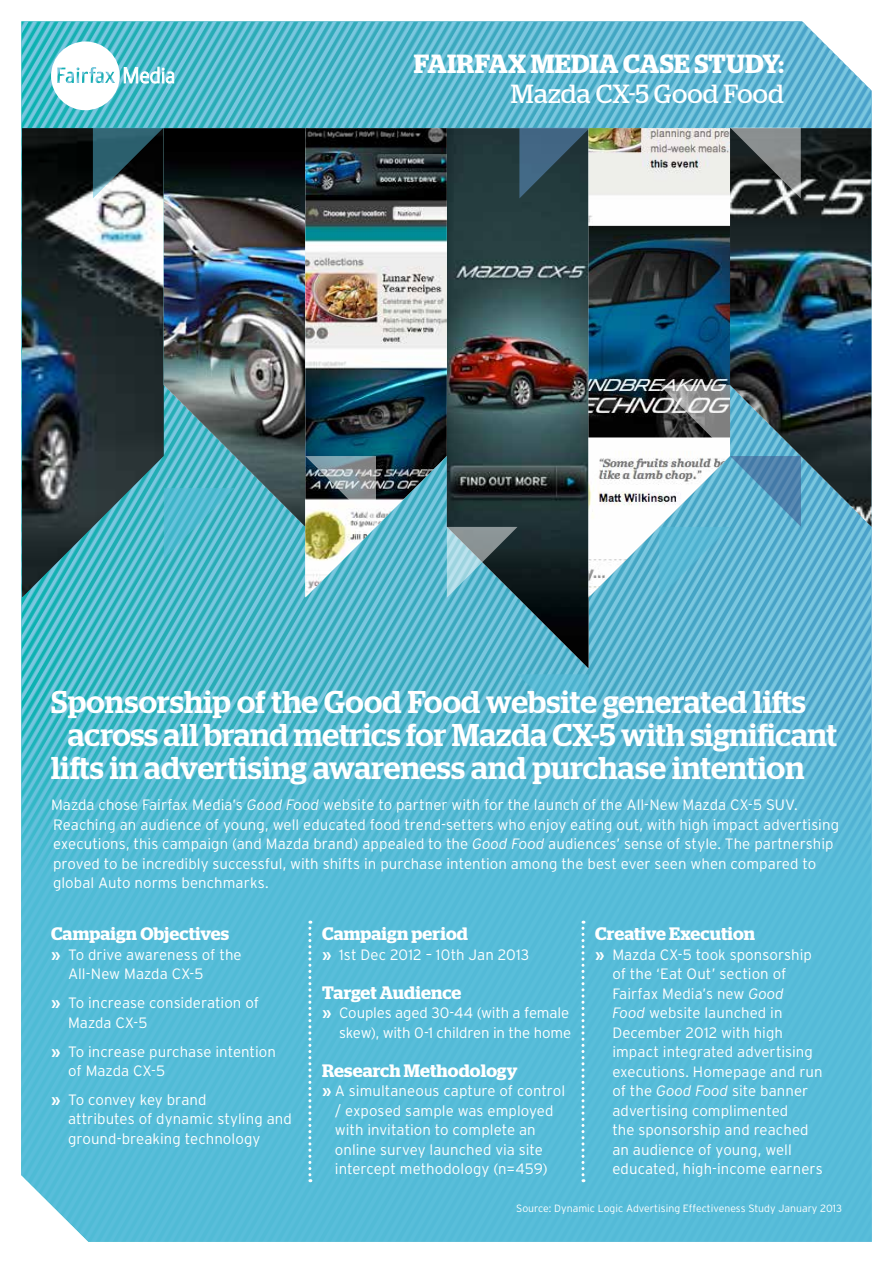
<style>
.page{position:relative;width:893px;height:1263px;background:#fff}
.page>*{position:absolute;margin:0;border:0;box-sizing:border-box;transform-origin:0 0}
.t1{font:500 31.5px "Stag";letter-spacing:.005em;color:#fff}
.t2{font:600 26.25px "Stag";letter-spacing:.01em;color:#fff}
.t3{font:26.25px "Stag";letter-spacing:.01em;color:#fff}
.t4{font:600 18px "Stag";letter-spacing:.01em;color:#fff}
.t5{font:300 15px/19.5px "Interstate";letter-spacing:.005em;color:#fff}
.t6{font:300 10.5px "Interstate";color:#fff}
.s1{font-style:italic}
.s2{font-weight:700}
</style>
<div class="page">
<img style="left:21px;top:21px;width:851px;height:667px">
<svg style="left:21px;top:688px;width:851px;height:554px;fill:#56bcd8"></svg>
<svg style="left:518px;top:674px;width:71px;height:71px"></svg>
<img style="left:22px;top:128px;width:142px;height:470px">
<img style="left:447px;top:128px;width:142px;height:540px">
<img style="left:164px;top:128px;width:141px;height:399px">
<img style="left:730px;top:128px;width:141px;height:399px">
<img style="left:588px;top:128px;width:142px;height:469px">
<svg style="left:308px;top:921px;width:3px;height:261px"></svg>
<svg style="left:581px;top:921px;width:3px;height:261px"></svg>
<img style="left:305px;top:128px;width:142px;height:469px">
<svg style="left:93px;top:128px;width:71px;height:70px"></svg>
<svg style="left:730px;top:128px;width:71px;height:70px"></svg>
<svg style="left:519px;top:128px;width:71px;height:70px"></svg>
<svg style="left:51px;top:41px;width:123px;height:69px"></svg>
<svg style="left:164px;top:488px;width:71px;height:71px"></svg>
<svg style="left:447px;top:527px;width:70px;height:71px"></svg>
<img style="left:305px;top:456px;width:71px;height:71px">
<svg style="left:659px;top:385px;width:142px;height:213px"></svg>
<h2 class="t2" style="left:414px;top:48px;width:372px">FAIRFAX MEDIA CASE STUDY:</h2>
<h2 class="t3" style="left:511px;top:78px;width:275px">Mazda CX-5 Good Food</h2>
<h1 class="t1" style="left:51px;top:683px;width:756px">Sponsorship of the Good Food website generated lifts</h1>
<h1 class="t1" style="left:68px;top:716px;width:771px">across all brand metrics for Mazda CX-5 with significant</h1>
<h1 class="t1" style="left:51px;top:749px;width:755px">lifts in advertising awareness and purchase intention</h1>
<p class="t5" style="left:51px;top:795px;width:789px">Mazda chose Fairfax Media’s <span class="s1">Good Food</span> website to partner with for the launch of the All-New Mazda CX-5 SUV.<br>Reaching an audience of young, well educated food trend-setters who enjoy eating out, with high impact advertising executions, this campaign (and Mazda brand) appealed to the <span class="s1">Good Food</span> audiences’ sense of style. The partnership proved to be incredibly successful, with shifts in purchase intention among the best ever seen when compared to global Auto norms benchmarks.</p>
<p class="t4" style="left:51px;top:923px;width:180px">Campaign Objectives</p>
<p class="t5" style="left:68px;top:945px;width:175px;text-indent:-17px"><span class="s2">»</span> To drive awareness of the<br>All-New Mazda CX-5</p>
<p class="t5" style="left:68px;top:993px;width:193px;text-indent:-17px"><span class="s2">»</span> To increase consideration of<br>Mazda CX-5</p>
<p class="t5" style="left:68px;top:1041px;width:209px;text-indent:-17px"><span class="s2">»</span> To increase purchase intention of Mazda CX-5</p>
<p class="t5" style="left:68px;top:1090px;width:225px;text-indent:-17px"><span class="s2">»</span> To convey key brand<br>attributes of dynamic styling and ground-breaking technology</p>
<p class="t4" style="left:322px;top:923px;width:147px">Campaign period</p>
<p class="t5" style="left:322px;top:945px;width:209px"><span class="s2">»</span> 1st Dec 2012 – 10th Jan 2013</p>
<p class="t4" style="left:322px;top:982px;width:141px">Target Audience</p>
<p class="t5" style="left:322px;top:1003px;width:251px;text-align:right"><span class="s2">»</span> Couples aged 30-44 (with a female skew), with 0-1 children in the home</p>
<p class="t4" style="left:322px;top:1060px;width:197px">Research Methodology</p>
<p class="t5" style="left:335px;top:1081px;width:232px;text-indent:-13px"><span class="s2">»</span> A simultaneous capture of control / exposed sample was employed with invitation to complete an online survey launched via site intercept methodology (n=459)</p>
<p class="t4" style="left:595px;top:923px;width:161px">Creative Execution</p>
<p class="t5" style="left:612px;top:945px;width:212px;text-indent:-17px"><span class="s2">»</span> Mazda CX-5 took sponsorship of the ‘Eat Out’ section of<br>Fairfax Media’s new <span class="s1">Good<br>Food</span> website launched in<br>December 2012 with high impact integrated advertising executions. Homepage and run of the <span class="s1">Good Food</span> site banner advertising complimented<br>the sponsorship and reached an audience of young, well educated, high-income earners</p>
<p class="t6" style="left:516px;top:1202px;width:327px">Source: Dynamic Logic Advertising Effectiveness Study January 2013</p>
</div>
